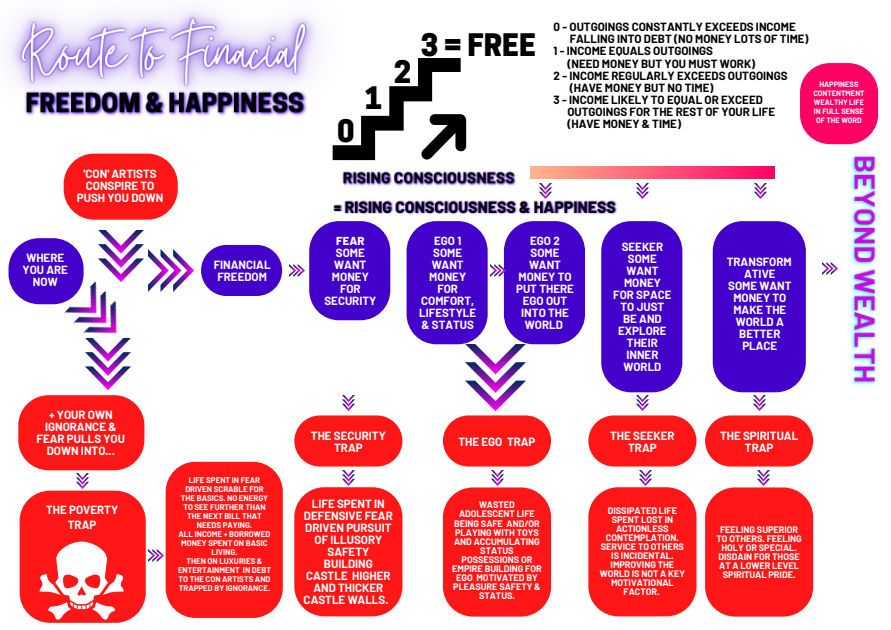
<style>
.page{position:relative;width:891px;height:630px;background:#fff}
.page>*{position:absolute;margin:0;border:0;box-sizing:border-box;transform-origin:0 0}
.t1{font:800 29.2px "Cooper Hewitt";color:#000}
.t2{font:700 17.2px "Barlow";color:#fff}
.t3{font:700 11.6px/12px "Barlow";color:#fff;text-align:center}
.t4{font:700 11.6px "Barlow";color:#000}
.t5{font:800 11.6px "Barlow";color:#fff}
.t6{font:700 9.2px/9.2px "Barlow";letter-spacing:-.005em;color:#fff;text-align:center}
.t7{font:700 8px/9.2px "Barlow";color:#fff;text-align:center}
.t8{font:700 7.6px/9.2px "Barlow";color:#fff;text-align:center}
</style>
<div class="page">
<img style="left:98px;top:231px;width:45px;height:51px">
<div style="left:9px;top:238px;width:75px;height:66px;background:#4400cb;border-radius:31px"></div>
<img style="left:64px;top:282px;width:67px;height:57px">
<img style="left:149px;top:250px;width:45px;height:42px">
<img style="left:86px;top:339px;width:45px;height:51px">
<div style="left:201px;top:245px;width:81px;height:51px;background:#4400cb;border-radius:25px"></div>
<div style="left:64px;top:154px;width:114px;height:66px;background:#ff1616;border-radius:30px"></div>
<img style="left:289px;top:264px;width:15px;height:12px">
<div style="left:309px;top:221px;width:81px;height:99px;background:#4400cb;border-radius:30px"></div>
<div style="left:407px;top:221px;width:81px;height:123px;background:#4400cb;border-radius:30px"></div>
<div style="left:504px;top:221px;width:81px;height:123px;background:#4400cb;border-radius:30px"></div>
<div style="left:601px;top:221px;width:81px;height:171px;background:#4400cb;border-radius:30px"></div>
<div style="left:713px;top:221px;width:93px;height:171px;background:#4400cb;border-radius:30px"></div>
<img style="left:490px;top:264px;width:15px;height:12px">
<img style="left:822px;top:262px;width:15px;height:12px">
<img style="left:343px;top:395px;width:12px;height:15px">
<img style="left:465px;top:344px;width:60px;height:66px">
<img style="left:637px;top:396px;width:12px;height:15px">
<img style="left:753px;top:396px;width:12px;height:15px">
<div style="left:18px;top:395px;width:126px;height:75px;background:#ff1616;border-radius:30px"></div>
<div style="left:20px;top:491px;width:126px;height:132px;background:#ff1616;border-radius:30px"></div>
<img style="left:76px;top:474px;width:12px;height:15px">
<svg style="left:40px;top:542px;width:84px;height:78px"></svg>
<div style="left:166px;top:462px;width:117px;height:156px;background:#ff1616;border-radius:30px"></div>
<img style="left:149px;top:550px;width:15px;height:12px">
<svg style="left:294px;top:415px;width:108px;height:52px;background:#ff3131"></svg>
<svg style="left:443px;top:415px;width:108px;height:52px;background:#ff3131"></svg>
<svg style="left:588px;top:415px;width:108px;height:52px;background:#ff3131"></svg>
<svg style="left:705px;top:415px;width:108px;height:52px;background:#ff3131"></svg>
<div style="left:294px;top:487px;width:108px;height:129px;background:#ff1616;border-radius:30px"></div>
<div style="left:443px;top:487px;width:108px;height:130px;background:#ff1616;border-radius:30px"></div>
<div style="left:588px;top:487px;width:108px;height:129px;background:#ff1616;border-radius:30px"></div>
<div style="left:705px;top:487px;width:108px;height:130px;background:#ff1616;border-radius:30px"></div>
<img style="left:343px;top:470px;width:12px;height:15px">
<img style="left:491px;top:470px;width:12px;height:15px">
<img style="left:640px;top:470px;width:12px;height:15px">
<img style="left:757px;top:470px;width:12px;height:15px">
<svg style="left:383px;top:58px;width:84px;height:102px"></svg>
<img style="left:850px;top:154px;width:27px;height:231px">
<img style="left:539px;top:183px;width:12px;height:10px">
<img style="left:637px;top:183px;width:12px;height:15px">
<img style="left:754px;top:183px;width:12px;height:15px">
<svg style="left:530px;top:167px;width:245px;height:12px;background:#ff5b77"></svg>
<img style="left:7px;top:9px;width:376px;height:161px">
<img style="left:340px;top:163px;width:177px;height:23px">
<img style="left:333px;top:193px;width:285px;height:22px">
<div style="left:800px;top:63px;width:78px;height:81px;background:#ff0065;border-radius:30px"></div>
<p class="t3" style="left:77px;top:167px;width:88px">'CON' ARTISTS<br>CONSPIRE TO<br>PUSH YOU DOWN</p>
<p class="t3" style="left:23px;top:252px;width:47px">WHERE<br>YOU ARE<br>NOW</p>
<p class="t3" style="left:214px;top:258px;width:58px">FINANCIAL<br>FREEDOM</p>
<p class="t3" style="left:37px;top:409px;width:90px">+ YOUR OWN<br>IGNORANCE &amp;<br>FEAR PULLS YOU<br>DOWN INTO...</p>
<h1 class="t1" style="left:337px;top:120px;width:19px">0</h1>
<p class="t4" style="left:554px;top:20px;width:244px">0 - OUTGOINGS CONSTANTLY EXCEEDS INCOME</p>
<p class="t4" style="left:570px;top:32px;width:240px">FALLING INTO DEBT (NO MONEY LOTS OF TIME)</p>
<p class="t4" style="left:554px;top:44px;width:161px">1 - INCOME EQUALS OUTGOINGS</p>
<p class="t4" style="left:567px;top:56px;width:189px">(NEED MONEY BUT YOU MUST WORK)</p>
<p class="t4" style="left:554px;top:68px;width:236px">2 - INCOME REGULARLY EXCEEDS OUTGOINGS</p>
<p class="t4" style="left:570px;top:80px;width:145px">(HAVE MONEY BUT NO TIME)</p>
<p class="t4" style="left:554px;top:92px;width:211px">3 - INCOME LIKELY TO EQUAL OR EXCEED</p>
<p class="t4" style="left:567px;top:104px;width:209px">OUTGOINGS FOR THE REST OF YOUR LIFE</p>
<p class="t4" style="left:567px;top:116px;width:115px">(HAVE MONEY &amp; TIME)</p>
<h1 class="t1" style="left:421px;top:35px;width:117px">3 = FREE</h1>
<h1 class="t1" style="left:394px;top:61px;width:19px">2</h1>
<h1 class="t1" style="left:365px;top:87px;width:19px">1</h1>
<p class="t8" style="left:813px;top:79px;width:53px">HAPPINESS<br>CONTENTMENT<br>WEALTHY LIFE<br>IN FULL SENSE<br>OF THE WORD</p>
<p class="t5" style="left:336px;top:234px;width:30px">FEAR</p>
<p class="t3" style="left:324px;top:247px;width:53px">SOME<br>WANT<br>MONEY<br>FOR<br>SECURITY</p>
<p class="t3" style="left:419px;top:235px;width:58px">EGO 1<br>SOME<br>WANT<br>MONEY<br>FOR<br>COMFORT,<br>LIFESTYLE &amp; STATUS</p>
<p class="t3" style="left:516px;top:235px;width:59px">EGO 2<br>SOME<br>WANT<br>MONEY TO<br>PUT THERE<br>EGO OUT<br>INTO THE<br>WORLD</p>
<p class="t3" style="left:613px;top:241px;width:60px">SEEKER<br>SOME<br>WANT<br>MONEY<br>FOR SPACE<br>TO JUST<br>BE AND<br>EXPLORE<br>THEIR<br>INNER<br>WORLD</p>
<p class="t3" style="left:727px;top:256px;width:66px">TRANSFORM<br>ATIVE<br>SOME WANT<br>MONEY TO<br>MAKE THE<br>WORLD A<br>BETTER<br>PLACE</p>
<p class="t3" style="left:311px;top:429px;width:76px">THE SECURITY<br>TRAP</p>
<p class="t3" style="left:458px;top:435px;width:79px">THE EGO TRAP</p>
<p class="t3" style="left:610px;top:429px;width:66px">THE SEEKER<br>TRAP</p>
<p class="t3" style="left:720px;top:429px;width:80px">THE SPIRITUAL<br>TRAP</p>
<p class="t7" style="left:178px;top:475px;width:95px">LIFE SPENT IN FEAR<br>DRIVEN SCRABLE FOR<br>THE BASICS. NO ENERGY<br>TO SEE FURTHER THAN<br>THE NEXT BILL THAT<br>NEEDS PAYING.<br>ALL INCOME + BORROWED<br>MONEY SPENT ON BASIC<br>LIVING.<br>THEN ON LUXURIES &amp;<br>ENTERTAINMENT IN DEBT<br>TO THE CON ARTISTS AND<br>TRAPPED BY IGNORANCE.</p>
<p class="t3" style="left:304px;top:498px;width:91px">LIFE SPENT IN<br>DEFENSIVE FEAR<br>DRIVEN PURSUIT<br>OF ILLUSORY<br>SAFETY<br>BUILDING<br>CASTLE HIGHER<br>AND THICKER<br>CASTLE WALLS.</p>
<p class="t6" style="left:452px;top:500px;width:91px">WASTED<br>ADOLESCENT LIFE<br>BEING SAFE AND/OR<br>PLAYING WITH TOYS<br>AND ACCUMULATING<br>STATUS<br>POSSESSIONS OR<br>EMPIRE BUILDING FOR<br>EGO MOTIVATED BY<br>PLEASURE SAFETY &amp;<br>STATUS.</p>
<p class="t6" style="left:600px;top:506px;width:87px">DISSIPATED LIFE<br>SPENT LOST IN<br>ACTIONLESS<br>CONTEMPLATION.<br>SERVICE TO OTHERS<br>IS INCIDENTAL.<br>IMPROVING THE<br>WORLD IS NOT A KEY<br>MOTIVATIONAL<br>FACTOR.</p>
<p class="t3" style="left:46px;top:502px;width:74px;line-height:15.2px">THE POVERTY<br>TRAP</p>
<h2 class="t2" style="left:350px;top:497px;width:193px">START 9:00 PM - 2:00 AM</h2>
<p class="t6" style="left:717px;top:524px;width:87px">FEELING SUPERIOR<br>TO OTHERS. FEELING<br>HOLY OR SPECIAL.<br>DISDAIN FOR THOSE<br>AT A LOWER LEVEL<br>SPIRITUAL PRIDE.</p>
</div>
